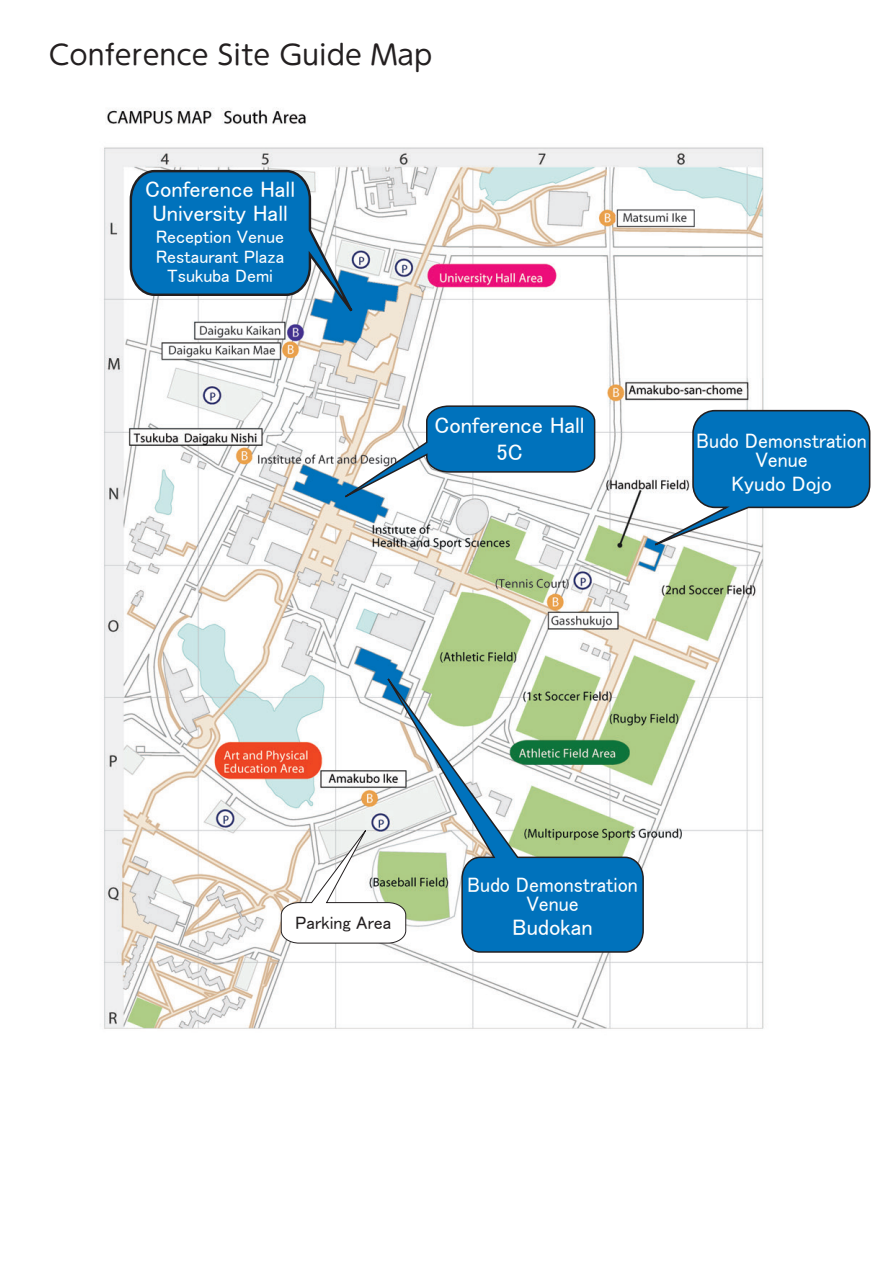
<style>
.page{position:relative;width:893px;height:1263px;background:#fff}
.page>*{position:absolute;margin:0;border:0;box-sizing:border-box;transform-origin:0 0}
.t1{font:27px "UD Shin M Go Pro";color:#231f20}
.t2{font:22.5px/24px "MS P Gothic";color:#fff;text-align:center}
.t3{font:21px/19.5px "MS P Gothic";color:#fff;text-align:center;scale:.95 1}
.t4{font:21px "MS P Gothic";color:#fff}
.t5{font:18px/19.5px "MS P Gothic";color:#fff;text-align:center}
.t6{font:18px "MS P Gothic";color:#231f20}
</style>
<div class="page">
<img style="left:104px;top:108px;width:660px;height:921px">
<svg style="left:128px;top:169px;width:240px;height:168px"></svg>
<svg style="left:322px;top:405px;width:274px;height:105px"></svg>
<svg style="left:627px;top:409px;width:244px;height:149px"></svg>
<svg style="left:370px;top:652px;width:275px;height:301px"></svg>
<svg style="left:281px;top:823px;width:125px;height:121px"></svg>
<p class="t1" style="left:49px;top:33px;width:385px">Conference Site Guide Map</p>
<p class="t2" style="left:145px;top:176px;width:152px">Conference Hall<br>University Hall</p>
<p class="t5" style="left:156px;top:227px;width:130px">Reception Venue<br>Restaurant Plaza<br>Tsukuba Demi</p>
<p class="t2" style="left:435px;top:411px;width:152px;line-height:27px">Conference Hall<br>5C</p>
<p class="t3" style="left:696px;top:430px;width:181px">Budo Demonstration<br>Venue</p>
<p class="t4" style="left:732px;top:473px;width:102px">Kyudo Dojo</p>
<p class="t6" style="left:295px;top:914px;width:98px">Parking Area</p>
<p class="t3" style="left:467px;top:874px;width:181px">Budo Demonstration<br>Venue</p>
<p class="t2" style="left:512px;top:915px;width:82px">Budokan</p>
</div>
